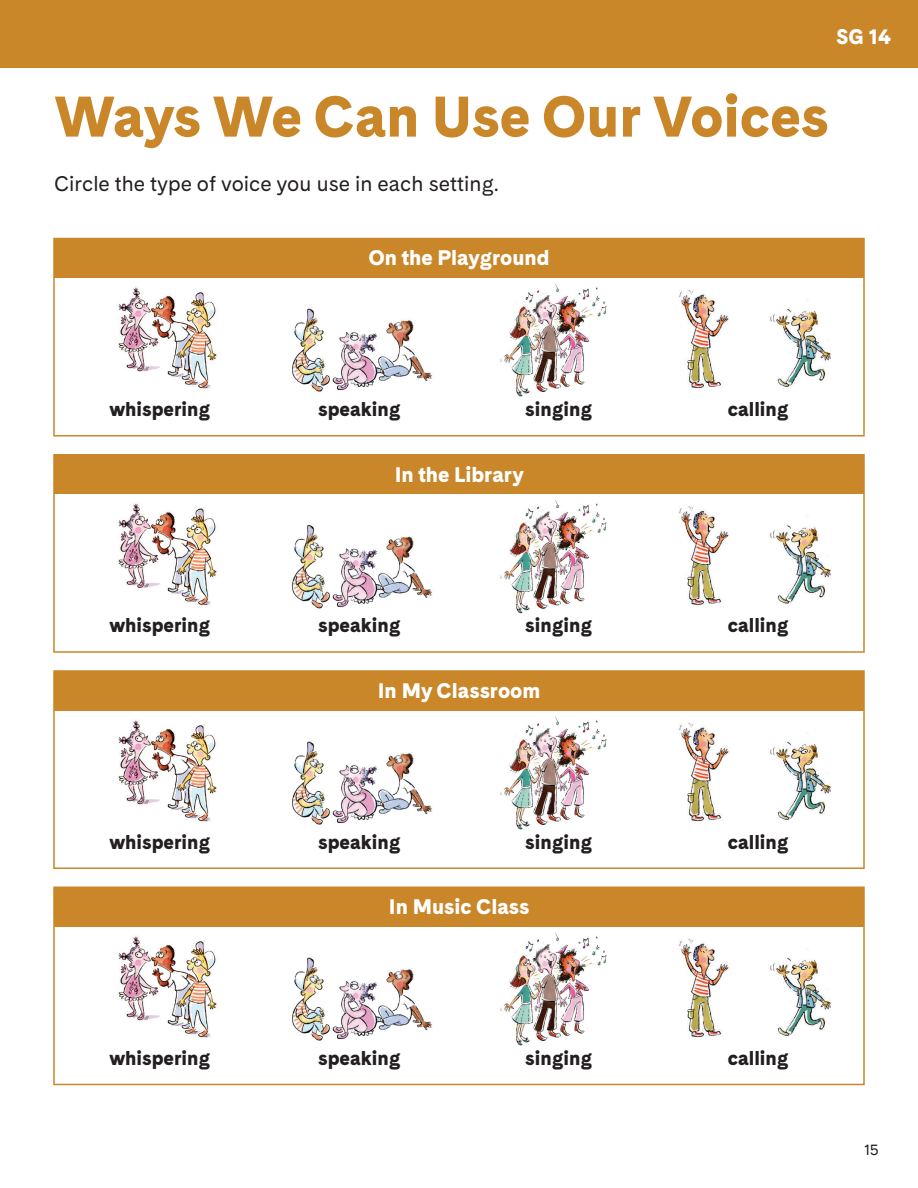
<style>
.page{position:relative;width:918px;height:1188px;background:#fff}
.page>*{position:absolute;margin:0;border:0;box-sizing:border-box;transform-origin:0 0}
.t1{font:900 57px "Cadiz";color:#c9872a}
.t2{font:900 21px "Cadiz";color:#fff}
.t3{font:21px "Cadiz";color:#231f20}
.t4{font:900 19.5px "Cadiz";color:#231f20}
.t5{font:15px "Cadiz";color:#231f20}
</style>
<div class="page">
<div style="left:0;top:0;width:918px;height:68px;background:#c9872a"></div>
<img style="left:118px;top:287px;width:99px;height:102px">
<img style="left:292px;top:308px;width:140px;height:84px">
<img style="left:500px;top:284px;width:107px;height:113px">
<img style="left:679px;top:290px;width:152px;height:99px">
<div style="left:53px;top:238px;width:812px;height:198px;border:2px solid #c9872a"></div>
<div style="left:54px;top:238px;width:810px;height:40px;background:#c9872a"></div>
<img style="left:118px;top:503px;width:99px;height:102px">
<img style="left:292px;top:524px;width:140px;height:85px">
<img style="left:500px;top:500px;width:107px;height:114px">
<img style="left:679px;top:506px;width:152px;height:99px">
<div style="left:53px;top:454px;width:812px;height:199px;border:2px solid #c9872a"></div>
<div style="left:54px;top:455px;width:810px;height:39px;background:#c9872a"></div>
<img style="left:84px;top:710px;width:167px;height:112px">
<img style="left:278px;top:710px;width:168px;height:115px">
<img style="left:472px;top:710px;width:168px;height:120px">
<img style="left:667px;top:710px;width:167px;height:112px">
<div style="left:53px;top:670px;width:812px;height:199px;border:2px solid #c9872a"></div>
<div style="left:54px;top:671px;width:810px;height:39px;background:#c9872a"></div>
<img style="left:118px;top:936px;width:99px;height:102px">
<img style="left:292px;top:957px;width:140px;height:84px">
<img style="left:500px;top:933px;width:107px;height:113px">
<img style="left:679px;top:939px;width:152px;height:99px">
<div style="left:53px;top:886px;width:812px;height:199px;border:2px solid #c9872a"></div>
<div style="left:54px;top:887px;width:810px;height:40px;background:#c9872a"></div>
<p class="t2" style="left:836px;top:20px;width:56px">SG 14</p>
<h1 class="t1" style="left:54px;top:72px;width:776px">Ways We Can Use Our Voices</h1>
<p class="t3" style="left:54px;top:167px;width:446px">Circle the type of voice you use in each setting.</p>
<p class="t2" style="left:368px;top:242px;width:183px">On the Playground</p>
<p class="t4" style="left:109px;top:394px;width:103px">whispering</p>
<p class="t4" style="left:318px;top:394px;width:84px">speaking</p>
<p class="t4" style="left:525px;top:394px;width:69px">singing</p>
<p class="t4" style="left:728px;top:394px;width:63px">calling</p>
<p class="t2" style="left:395px;top:458px;width:131px">In the Library</p>
<p class="t4" style="left:109px;top:610px;width:103px">whispering</p>
<p class="t4" style="left:318px;top:610px;width:84px">speaking</p>
<p class="t4" style="left:525px;top:610px;width:69px">singing</p>
<p class="t4" style="left:728px;top:610px;width:63px">calling</p>
<p class="t2" style="left:378px;top:674px;width:164px">In My Classroom</p>
<p class="t4" style="left:109px;top:827px;width:103px">whispering</p>
<p class="t4" style="left:318px;top:827px;width:84px">speaking</p>
<p class="t4" style="left:525px;top:827px;width:69px">singing</p>
<p class="t4" style="left:728px;top:827px;width:63px">calling</p>
<p class="t2" style="left:389px;top:890px;width:142px">In Music Class</p>
<p class="t4" style="left:109px;top:1043px;width:103px">whispering</p>
<p class="t4" style="left:318px;top:1043px;width:84px">speaking</p>
<p class="t4" style="left:525px;top:1043px;width:69px">singing</p>
<p class="t4" style="left:728px;top:1043px;width:63px">calling</p>
<p class="t5" style="left:864px;top:1139px;width:16px">15</p>
</div>
